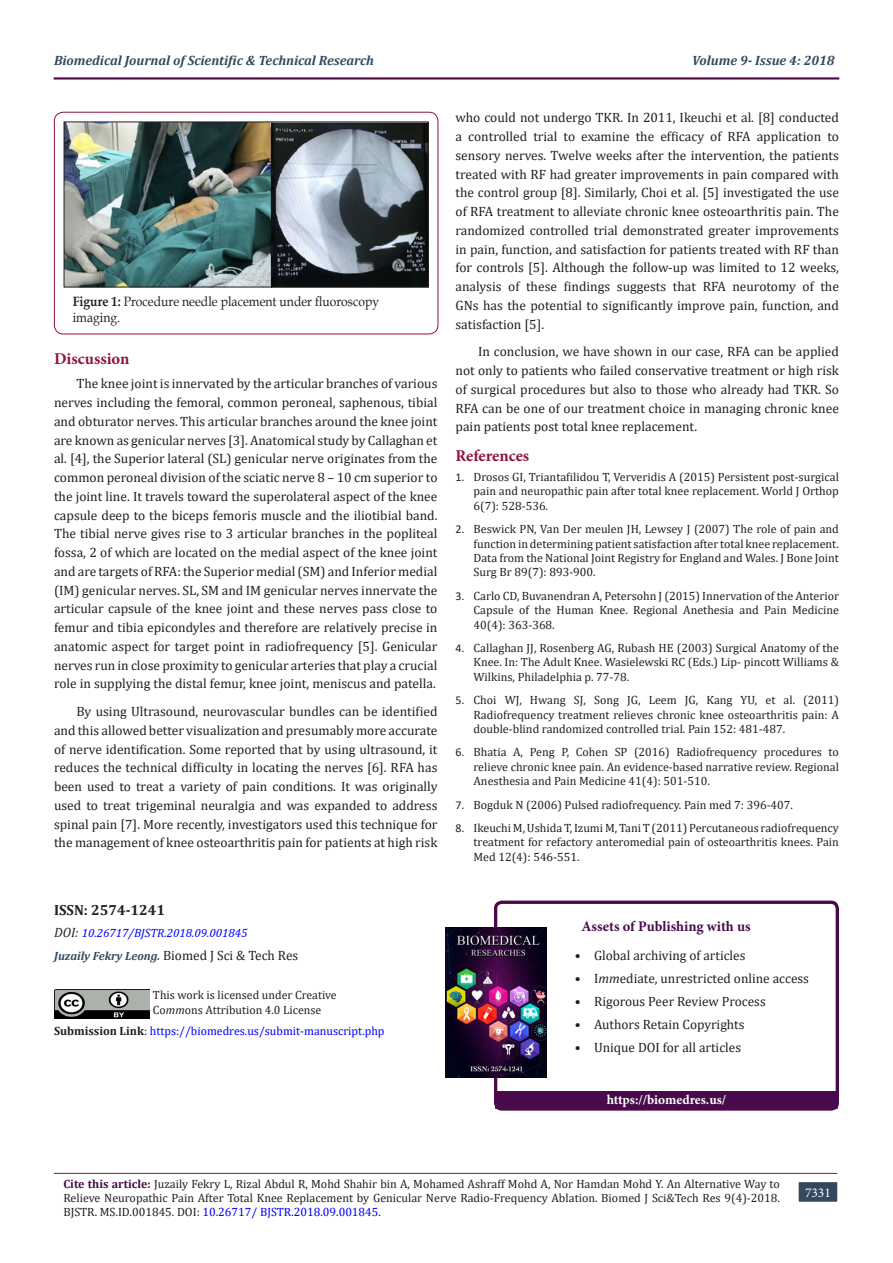
<style>
.page{position:relative;width:893px;height:1263px;background:#fff}
.page>*{position:absolute;margin:0;border:0;box-sizing:border-box;transform-origin:0 0}
.t1{font:700 16.5px "Minion Pro";color:#8f133a}
.t2{font:700 14.7px "Minion Pro";color:#480a4b}
.t3{font:700 14.7px "Cambria";color:#231f20}
.t4{font:13.5px/18.8px "Cambria";color:#231f20;text-align:justify}
.t5{font:italic 700 13.5px "Cambria";color:#34495e}
.t6{font:13.5px/16.2px "Book Antiqua";color:#231f20;scale:.9 1}
.t7{font:700 13.5px "Minion Pro";color:#fff}
.t8{font:13.5px "Minion Pro";color:#fff}
.t9{font:12px/14.4px "Cambria";color:#231f20;text-align:justify}
.t10{font:12px "Cambria";color:#00f}
.t11{font:italic 700 12px "Cambria";color:#34495e}
.t12{font:italic 12px "Cambria";color:#00f}
.s1{font-weight:700}
.s2{font-size:13.5px;color:#231f20}
.s3{font-weight:400;font-style:normal;font-size:13.5px;color:#231f20}
.s4{font-style:italic}
.s5{font-weight:700;color:#231f20}
.s6{color:#231f20}
.s7{font-family:"Calibri"}
.s8{font-weight:700;color:#480a4b}
.s9{color:#00f}
</style>
<div class="page">
<hr style="left:54px;top:1173px;width:783px;height:1px;background:#8f133a">
<div style="left:54px;top:78px;width:785px;height:1px;background:#8f133a;border:1px solid #480a4b"></div>
<div style="left:798px;top:1181px;width:40px;height:21px;background:#34495e"></div>
<div style="left:797px;top:1180px;width:42px;height:23px;border:2px solid #fff"></div>
<div style="left:54px;top:112px;width:384px;height:222px;border:1px solid #8f133a;border-radius:9px"></div>
<img style="left:66px;top:124px;width:360px;height:161px">
<div style="left:64px;top:122px;width:364px;height:165px;border:1px solid #231f20"></div>
<div style="left:494px;top:900px;width:345px;height:210px;border:3px solid #480a4b;border-radius:6px"></div>
<div style="left:496px;top:1092px;width:341px;height:16px;background:#480a4b"></div>
<div style="left:495px;top:1091px;width:343px;height:18px;border:1px solid #480a4b"></div>
<img style="left:445px;top:927px;width:101px;height:150px">
<img style="left:54px;top:989px;width:96px;height:29px">
<p class="t5" style="left:54px;top:51px;width:322px">Biomedical Journal of Scientific &amp; Technical Research</p>
<p class="t5" style="left:692px;top:51px;width:144px">Volume 9- Issue 4: 2018</p>
<p class="t6" style="left:73px;top:293px;width:342px"><span class="s1">Figure 1:</span> Procedure needle placement under fluoroscopy imaging.</p>
<p class="t1" style="left:54px;top:347px;width:77px">Discussion</p>
<p class="t4" style="left:54px;top:374px;width:385px;text-indent:22px">The knee joint is innervated by the articular branches of various nerves including the femoral, common peroneal, saphenous, tibial and obturator nerves. This articular branches around the knee joint are known as genicular nerves [3]. Anatomical study by Callaghan et al. [4], the Superior lateral (SL) genicular nerve originates from the common peroneal division of the sciatic nerve 8 – 10 cm superior to the joint line. It travels toward the superolateral aspect of the knee capsule deep to the biceps femoris muscle and the iliotibial band.<br>The tibial nerve gives rise to 3 articular branches in the popliteal fossa, 2 of which are located on the medial aspect of the knee joint and are targets of RFA: the Superior medial (SM) and Inferior medial (IM) genicular nerves. SL, SM and IM genicular nerves innervate the articular capsule of the knee joint and these nerves pass close to femur and tibia epicondyles and therefore are relatively precise in anatomic aspect for target point in radiofrequency [5]. Genicular nerves run in close proximity to genicular arteries that play a crucial role in supplying the distal femur, knee joint, meniscus and patella.</p>
<p class="t4" style="left:54px;top:702px;width:385px;text-indent:22px">By using Ultrasound, neurovascular bundles can be identified and this allowed better visualization and presumably more accurate of nerve identification. Some reported that by using ultrasound, it reduces the technical difficulty in locating the nerves [6]. RFA has been used to treat a variety of pain conditions. It was originally used to treat trigeminal neuralgia and was expanded to address spinal pain [7]. More recently, investigators used this technique for the management of knee osteoarthritis pain for patients at high risk</p>
<p class="t3" style="left:54px;top:899px;width:112px">ISSN: 2574-1241</p>
<p class="t12" style="left:54px;top:925px;width:195px"><span class="s2">DOI:</span> 10.26717/BJSTR.2018.09.001845</p>
<p class="t11" style="left:54px;top:947px;width:246px">Juzaily Fekry Leong. <span class="s3">Biomed J Sci &amp; Tech Res</span></p>
<p class="t9" style="left:153px;top:988px;width:185px">This work is licensed under Creative</p>
<p class="t9" style="left:153px;top:1002px;width:170px">Co<span class="s4">mm</span>ons Attribution 4.0 License</p>
<p class="t10" style="left:54px;top:1024px;width:332px"><span class="s5">Submission Link</span><span class="s6">:</span> https://biomedres.us/submit-manuscript.php</p>
<p class="t4" style="left:455px;top:108px;width:385px">who could not undergo TKR. In 2011, Ikeuchi et al. [8] conducted a controlled trial to examine the efficacy of RFA application to sensory nerves. Twelve weeks after the intervention, the patients treated with RF had greater improvements in pain compared with the control group [8]. Similarly, Choi et al. [5] investigated the use of RFA treatment to alleviate chronic knee osteoarthritis pain. The randomized controlled trial demonstrated greater improvements in pain, function, and satisfaction for patients treated with RF than for controls [5]. Although the follow-up was limited to 12 weeks, analysis of these findings suggests that RFA neurotomy of the GNs has the potential to significantly improve pain, function, and satisfaction [5].</p>
<p class="t4" style="left:455px;top:342px;width:385px;text-indent:22px">In conclusion, we have shown in our case, RFA can be applied not only to patients who failed conservative treatment or high risk of surgical procedures but also to those who already had TKR. So RFA can be one of our treatment choice in managing chronic knee pain patients post total knee replacement.</p>
<p class="t1" style="left:455px;top:444px;width:75px">References</p>
<p class="t9" style="left:473px;top:470px;width:367px;text-indent:-18px"><span class="s7">1.</span> Drosos GI, Triantafilidou T, Ververidis A (2015) Persistent post-surgical pain and neuropathic pain after total knee replacement. World J Orthop 6(7): 528-536.</p>
<p class="t9" style="left:473px;top:522px;width:367px;text-indent:-18px"><span class="s7">2.</span> Beswick PN, Van Der meulen JH, Lewsey J (2007) The role of pain and function in determining patient satisfaction after total knee replacement.<br>Data from the National Joint Registry for England and Wales. J Bone Joint Surg Br 89(7): 893-900.</p>
<p class="t9" style="left:473px;top:588px;width:367px;text-indent:-18px"><span class="s7">3.</span> Carlo CD, Buvanendran A, Petersohn J (2015) Innervation of the Anterior Capsule of the Human Knee. Regional Anethesia and Pain Medicine 40(4): 363-368.</p>
<p class="t9" style="left:473px;top:641px;width:367px;text-indent:-18px"><span class="s7">4.</span> Callaghan JJ, Rosenberg AG, Rubash HE (2003) Surgical Anatomy of the Knee. In: The Adult Knee. Wasielewski RC (Eds.) Lip- pincott Williams &amp; Wilkins, Philadelphia p. 77-78.</p>
<p class="t9" style="left:473px;top:693px;width:367px;text-indent:-18px"><span class="s7">5.</span> Choi WJ, Hwang SJ, Song JG, Leem JG, Kang YU, et al. (2011)<br>Radiofrequency treatment relieves chronic knee osteoarthritis pain: A double-blind randomized controlled trial. Pain 152: 481-487.</p>
<p class="t9" style="left:473px;top:745px;width:367px;text-indent:-18px"><span class="s7">6.</span> Bhatia A, Peng P, Cohen SP (2016) Radiofrequency procedures to relieve chronic knee pain. An evidence-based narrative review. Regional Anesthesia and Pain Medicine 41(4): 501-510.</p>
<p class="t9" style="left:455px;top:797px;width:339px"><span class="s7">7.</span> Bogduk N (2006) Pulsed radiofrequency. Pain med 7: 396-407.</p>
<p class="t9" style="left:473px;top:821px;width:367px;text-indent:-18px"><span class="s7">8.</span> Ikeuchi M, Ushida T, Izumi M, Tani T (2011) Percutaneous radiofrequency treatment for refactory anteromedial pain of osteoarthritis knees. Pain Med 12(4): 546-551.</p>
<p class="t2" style="left:581px;top:916px;width:171px">Assets of Publishing with us</p>
<p class="t4" style="left:575px;top:946px;width:172px">• Global archiving of articles</p>
<p class="t4" style="left:575px;top:969px;width:236px">• I<span class="s4">mm</span>ediate, unrestricted online access</p>
<p class="t4" style="left:575px;top:992px;width:193px">• Rigorous Peer Review Process</p>
<p class="t4" style="left:575px;top:1015px;width:171px">• Authors Retain Copyrights</p>
<p class="t4" style="left:575px;top:1038px;width:168px">• Unique DOI for all articles</p>
<p class="t7" style="left:607px;top:1090px;width:121px">https://biomedres.us/</p>
<p class="t9" style="left:63px;top:1176px;width:718px"><span class="s8">Cite this article:</span> Juzaily Fekry L, Rizal Abdul R, Mohd Shahir bin A, Mohamed Ashraff Mohd A, Nor Hamdan Mohd Y. An Alternative Way to Relieve Neuropathic Pain After Total Knee Replacement by Genicular Nerve Radio-Frequency Ablation. Biomed J Sci&amp;Tech Res 9(4)-2018.<br>BJSTR. MS.ID.001845. DOI: <span class="s9">10.26717/ BJSTR.2018.09.001845.</span></p>
<p class="t8" style="left:805px;top:1183px;width:27px">7331</p>
</div>
